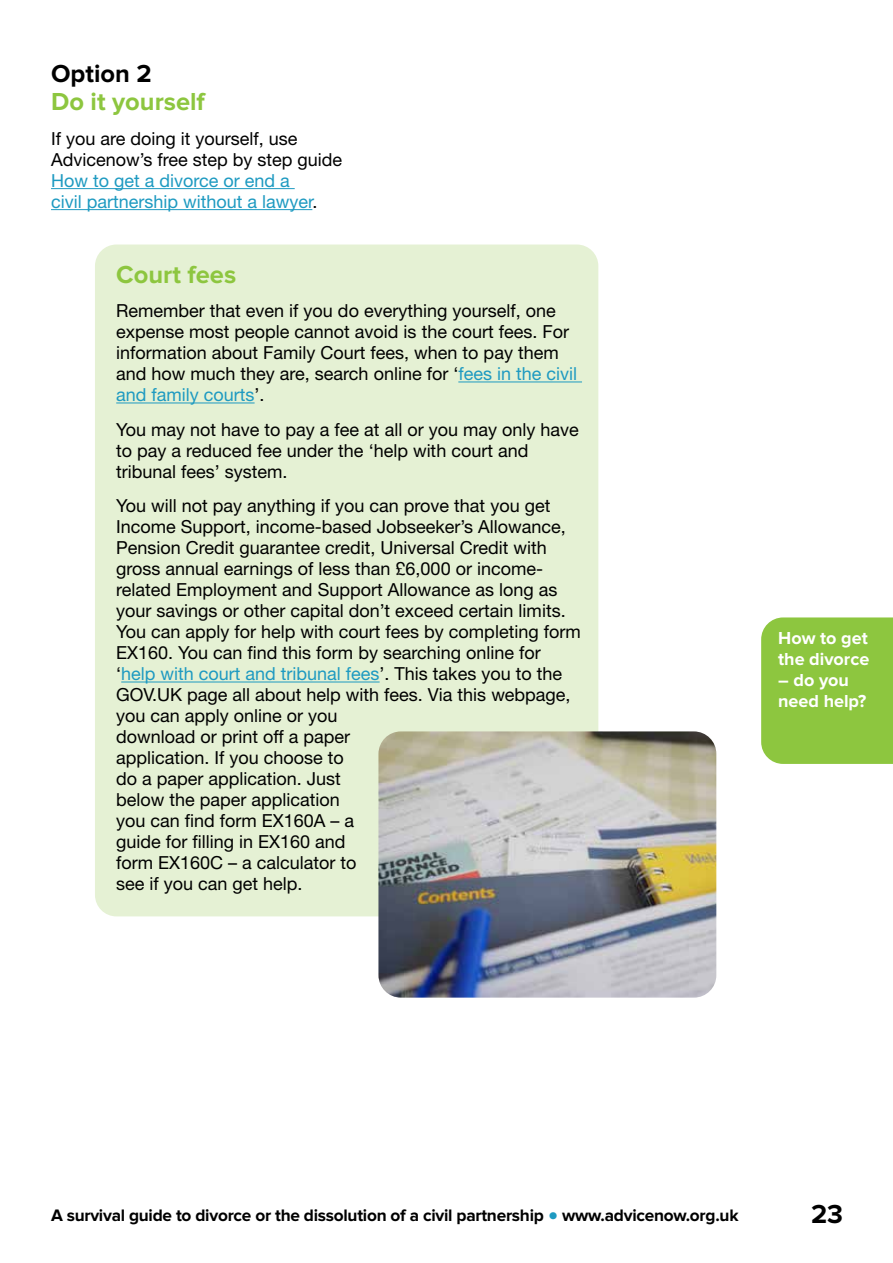
<style>
.page{position:relative;width:893px;height:1263px;background:#fff}
.page>*{position:absolute;margin:0;border:0;box-sizing:border-box;transform-origin:0 0}
.t1{font:700 27px "Proxima Nova";color:#000}
.t2{font:700 25.5px "Proxima Nova";color:#8dc63f}
.t3{font:700 25.5px "Proxima Nova";color:#000}
.t4{font:18px/21px "Helvetica Neue LT Std";color:#000}
.t5{font:18px/21px "Helvetica Neue LT Std";color:#1e9ac1}
.t6{font:700 18px/21px "Proxima Nova";color:#fff}
.t7{font:700 17.25px "Proxima Nova";letter-spacing:-.015em;color:#000}
.s1{color:#000}
.s2{color:#1e9ac1}
.s3{font-size:30px;color:#1e9ac1}
</style>
<div class="page">
<div style="left:761px;top:617px;width:132px;height:147px;background:#8dc63f"></div>
<hr style="left:51px;top:188px;width:244px;height:1px;background:#1e9ac1">
<hr style="left:51px;top:209px;width:261px;height:1px;background:#1e9ac1">
<div style="left:95px;top:244px;width:503px;height:672px;background:#e5f1d4;border-radius:21px"></div>
<hr style="left:458px;top:381px;width:124px;height:1px;background:#1e9ac1">
<hr style="left:116px;top:402px;width:139px;height:1px;background:#1e9ac1">
<hr style="left:121px;top:681px;width:259px;height:1px;background:#1e9ac1">
<img style="left:378px;top:731px;width:338px;height:267px">
<h2 class="t3" style="left:51px;top:62px;width:102px">Option 2</h2>
<h2 class="t2" style="left:51px;top:90px;width:155px">Do it yourself</h2>
<p class="t4" style="left:51px;top:128px;width:293px">If you are doing it yourself, use<br>Advicenow’s free step by step guide</p>
<p class="t5" style="left:51px;top:170px;width:268px">How to get a divorce or end a civil partnership without a lawyer<span class="s1">.</span></p>
<h2 class="t2" style="left:116px;top:262px;width:122px">Court fees</h2>
<p class="t4" style="left:116px;top:300px;width:462px">Remember that even if you do everything yourself, one expense most people cannot avoid is the court fees. For information about Family Court fees, when to pay them and how much they are, search online for ‘<span class="s2">fees in the civil and family courts</span>’.</p>
<p class="t4" style="left:116px;top:419px;width:464px">You may not have to pay a fee at all or you may only have to pay a reduced fee under the ‘help with court and tribunal fees’ system.</p>
<p class="t4" style="left:116px;top:495px;width:466px">You will not pay anything if you can prove that you get Income Support, income-based Jobseeker’s Allowance, Pension Credit guarantee credit, Universal Credit with gross annual earnings of less than £6,000 or income&shy;related Employment and Support Allowance as long as your savings or other capital don’t exceed certain limits.<br>You can apply for help with court fees by completing form EX160. You can find this form by searching online for ‘<span class="s2">help with court and tribunal fees</span>’. This takes you to the GOV.UK page all about help with fees. Via this webpage, you can apply online or you<br>download or print off a paper<br>application. If you choose to<br>do a paper application. Just<br>below the paper application<br>you can find form EX160A – a<br>guide for filling in EX160 and<br>form EX160C – a calculator to<br>see if you can get help.</p>
<p class="t6" style="left:778px;top:629px;width:93px">How to get the divorce</p>
<p class="t6" style="left:778px;top:671px;width:90px">– do you need help?</p>
<p class="t7" style="left:51px;top:1207px;width:689px">A survival guide to divorce or the dissolution of a civil partnership <span class="s3">•</span> www.advicenow.org.uk</p>
<h1 class="t1" style="left:811px;top:1202px;width:34px">23</h1>
</div>
